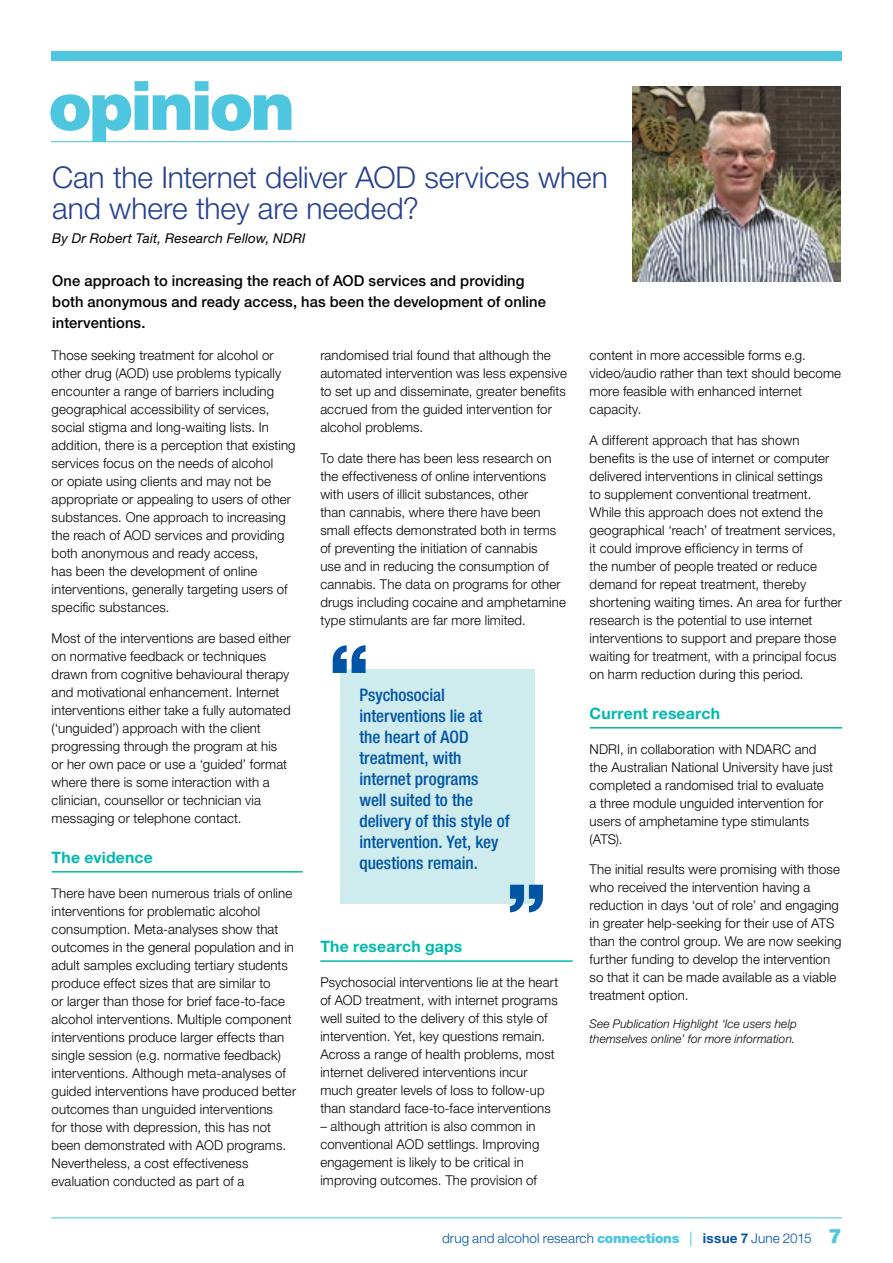
<style>
.page{position:relative;width:893px;height:1263px;background:#fff}
.page>*{position:absolute;margin:0;border:0;box-sizing:border-box;transform-origin:0 0}
.t1{font:900 76.5px "Helvetica LT Std";color:#0054a4}
.t2{font:900 66px "Helvetica LT Std";letter-spacing:-.045em;color:#4fc6e0}
.t3{font:300 30px/31.5px "Helvetica Neue LT Std";letter-spacing:-.005em;color:#25408f}
.t4{font:900 19.95px "Helvetica Neue LT Std";color:#4fc6e0}
.t5{font:500 condensed 17.25px/21px "Helvetica Neue LT Std";color:#0054a4}
.t6{font:700 15.75px "Helvetica Neue LT Std";letter-spacing:.015em;color:#00b9ad}
.t7{font:500 15px/21px "Helvetica Neue LT Std";letter-spacing:.005em;color:#000}
.t8{font:300 13.5px/18px "Helvetica Neue LT Std";letter-spacing:.01em;color:#000}
.t9{font:300 13.5px "Helvetica Neue LT Std";letter-spacing:.01em;color:#0054a4}
.t10{font:italic 13.5px "Helvetica Neue LT Std";letter-spacing:.015em;color:#000}
.t11{font:italic 300 12px/15px "Helvetica Neue LT Std";letter-spacing:.015em;color:#000}
.s1{font-weight:900;color:#4fc6e0}
.s2{font-weight:700}
</style>
<div class="page">
<hr style="left:51px;top:1217px;width:791px;height:1px;background:#4fc6e0">
<div style="left:51px;top:51px;width:791px;height:9px;background:#4fc6e0"></div>
<hr style="left:51px;top:141px;width:683px;height:1px;background:#4fc6e0">
<hr style="left:52px;top:871px;width:251px;height:1px;background:#00b9ad">
<img style="left:632px;top:86px;width:208px;height:196px">
<hr style="left:590px;top:727px;width:252px;height:1px;background:#00b9ad">
<hr style="left:320px;top:960px;width:253px;height:2px;background:#00b9ad">
<svg style="left:690px;top:1231px;width:1px;height:15px"></svg>
<div style="left:341px;top:669px;width:194px;height:235px;background:#ceebee"></div>
<h2 class="t2" style="left:48px;top:63px;width:248px">opinion</h2>
<h3 class="t3" style="left:52px;top:161px;width:557px">Can the Internet deliver AOD services when and where they are needed?</h3>
<p class="t10" style="left:52px;top:230px;width:255px">By Dr Robert Tait, Research Fellow, NDRI</p>
<p class="t7" style="left:52px;top:270px;width:495px">One approach to increasing the reach of AOD services and providing both anonymous and ready access, has been the development of online interventions.</p>
<p class="t8" style="left:52px;top:346px;width:245px">Those seeking treatment for alcohol or other drug (AOD) use problems typically encounter a range of barriers including geographical accessibility of services, social stigma and long-waiting lists. In addition, there is a perception that existing services focus on the needs of alcohol<br>or opiate using clients and may not be appropriate or appealing to users of other substances. One approach to increasing the reach of AOD services and providing both anonymous and ready access,<br>has been the development of online interventions, generally targeting users of specific substances.</p>
<p class="t8" style="left:52px;top:629px;width:241px">Most of the interventions are based either on normative feedback or techniques drawn from cognitive behavioural therapy and motivational enhancement. Internet interventions either take a fully automated (‘unguided’) approach with the client progressing through the program at his or her own pace or use a ‘guided’ format where there is some interaction with a clinician, counsellor or technician via messaging or telephone contact.</p>
<p class="t6" style="left:52px;top:847px;width:103px">The evidence</p>
<p class="t8" style="left:52px;top:883px;width:246px">There have been numerous trials of online interventions for problematic alcohol consumption. Meta-analyses show that outcomes in the general population and in adult samples excluding tertiary students produce effect sizes that are similar to<br>or larger than those for brief face-to-face alcohol interventions. Multiple component interventions produce larger effects than single session (e.g. normative feedback) interventions. Although meta-analyses of guided interventions have produced better outcomes than unguided interventions<br>for those with depression, this has not been demonstrated with AOD programs.<br>Nevertheless, a cost effectiveness evaluation conducted as part of a</p>
<p class="t8" style="left:320px;top:346px;width:248px">randomised trial found that although the automated intervention was less expensive to set up and disseminate, greater benefits accrued from the guided intervention for alcohol problems.</p>
<p class="t8" style="left:320px;top:449px;width:247px">To date there has been less research on the effectiveness of online interventions with users of illicit substances, other<br>than cannabis, where there have been small effects demonstrated both in terms of preventing the initiation of cannabis<br>use and in reducing the consumption of cannabis. The data on programs for other drugs including cocaine and amphetamine type stimulants are far more limited.</p>
<h1 class="t1" style="left:330px;top:624px;width:40px">“</h1>
<p class="t5" style="left:359px;top:685px;width:152px">Psychosocial interventions lie at<br>the heart of AOD treatment, with internet programs well suited to the delivery of this style of intervention. Yet, key questions remain.</p>
<h1 class="t1" style="left:508px;top:862px;width:40px">”</h1>
<p class="t6" style="left:320px;top:936px;width:144px">The research gaps</p>
<p class="t8" style="left:320px;top:973px;width:240px">Psychosocial interventions lie at the heart of AOD treatment, with internet programs well suited to the delivery of this style of intervention. Yet, key questions remain.<br>Across a range of health problems, most internet delivered interventions incur much greater levels of loss to follow-up than standard face-to-face interventions</p>
<p class="t8" style="left:320px;top:1117px;width:221px">– although attrition is also common in conventional AOD settlings. Improving engagement is likely to be critical in improving outcomes. The provision of</p>
<p class="t8" style="left:590px;top:346px;width:253px">content in more accessible forms e.g. video/audio rather than text should become more feasible with enhanced internet capacity.</p>
<p class="t8" style="left:590px;top:431px;width:254px">A different approach that has shown benefits is the use of internet or computer delivered interventions in clinical settings<br>to supplement conventional treatment.<br>While this approach does not extend the geographical ‘reach’ of treatment services, it could improve efficiency in terms of<br>the number of people treated or reduce demand for repeat treatment, thereby shortening waiting times. An area for further research is the potential to use internet interventions to support and prepare those waiting for treatment, with a principal focus on harm reduction during this period.</p>
<p class="t6" style="left:590px;top:703px;width:132px">Current research</p>
<p class="t8" style="left:590px;top:739px;width:245px">NDRI, in collaboration with NDARC and the Australian National University have just completed a randomised trial to evaluate a three module unguided intervention for users of amphetamine type stimulants (ATS).</p>
<p class="t8" style="left:590px;top:860px;width:253px">The initial results were promising with those who received the intervention having a reduction in days ‘out of role’ and engaging in greater help-seeking for their use of ATS than the control group. We are now seeking further funding to develop the intervention so that it can be made available as a viable treatment option.</p>
<p class="t11" style="left:590px;top:1016px;width:209px">See Publication Highlight ‘Ice users help themselves online’ for more information.</p>
<p class="t9" style="left:442px;top:1229px;width:239px">drug and alcohol research <span class="s1">connections</span></p>
<p class="t9" style="left:703px;top:1229px;width:110px"><span class="s2">issue 7</span> June 2015</p>
<h3 class="t4" style="left:828px;top:1224px;width:15px">7</h3>
</div>
